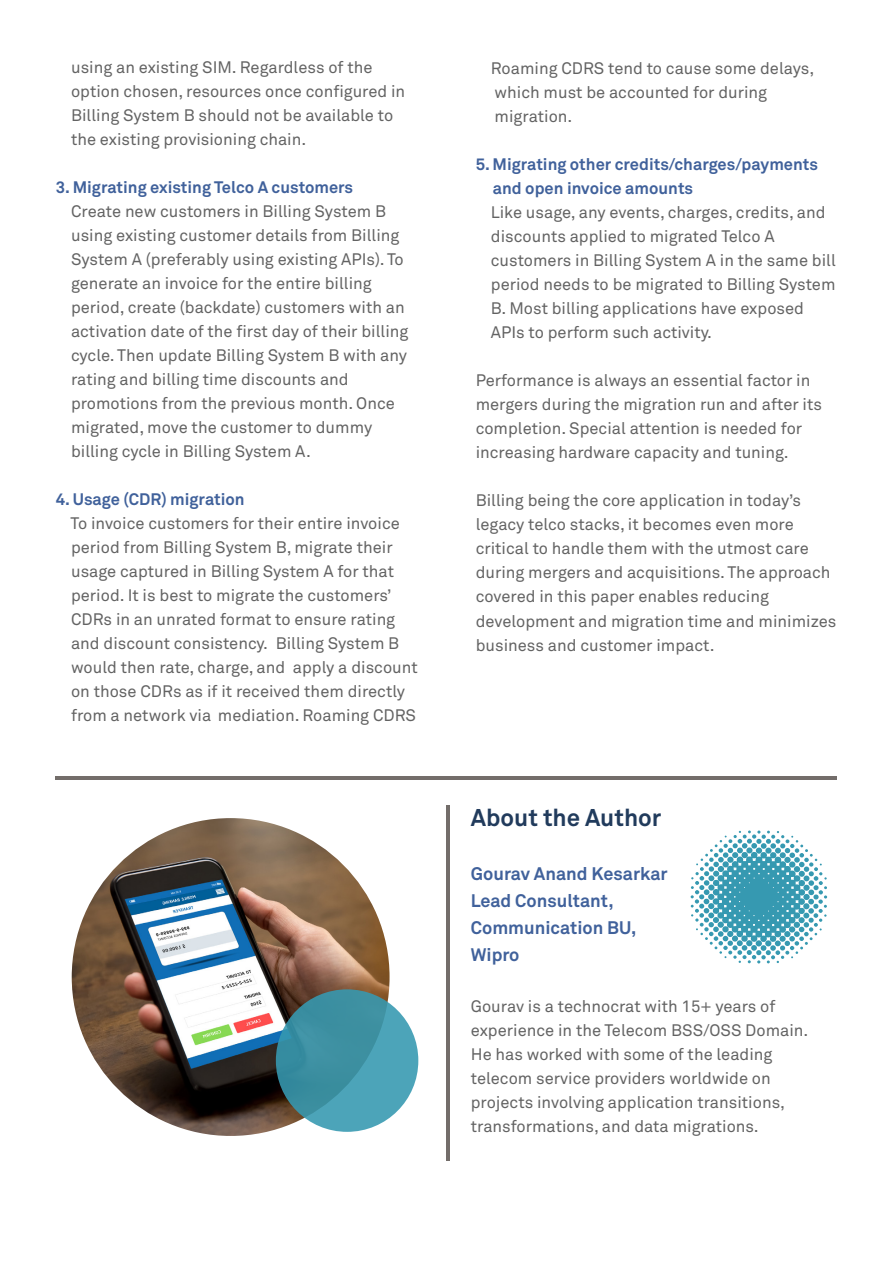
<style>
.page{position:relative;width:893px;height:1263px;background:#fff}
.page>*{position:absolute;margin:0;border:0;box-sizing:border-box;transform-origin:0 0}
.t1{font:700 24px "Wipro Akkurat";color:#213b5c}
.t2{font:700 18px/27px "Wipro Akkurat";color:#40619b}
.t3{font:16.5px/24px "Wipro Akkurat";color:#636363}
.t4{font:700 16.5px/24px "Wipro Akkurat";color:#40619b}
</style>
<div class="page">
<hr style="left:56px;top:776px;width:781px;height:3px;background:#736d6a">
<hr style="left:446px;top:806px;width:3px;height:355px;background:#736d6a">
<img style="left:72px;top:818px;width:318px;height:318px;border-radius:159px">
<svg style="left:276px;top:989px;width:142px;height:143px;fill:#3f91a3"></svg>
<svg style="left:691px;top:830px;width:136px;height:133px"></svg>
<p class="t3" style="left:71px;top:55px;width:336px">using an existing SIM. Regardless of the option chosen, resources once configured in Billing System B should not be available to the existing provisioning chain.</p>
<p class="t4" style="left:56px;top:175px;width:299px">3. Migrating existing Telco A customers</p>
<p class="t3" style="left:71px;top:200px;width:339px">Create new customers in Billing System B using existing customer details from Billing System A (preferably using existing APIs). To generate an invoice for the entire billing period, create (backdate) customers with an activation date of the first day of their billing cycle. Then update Billing System B with any rating and billing time discounts and promotions from the previous month. Once migrated, move the customer to dummy billing cycle in Billing System A.</p>
<p class="t4" style="left:56px;top:487px;width:190px">4. Usage (CDR) migration</p>
<p class="t3" style="left:71px;top:512px;width:349px">To invoice customers for their entire invoice period from Billing System B, migrate their usage captured in Billing System A for that period. It is best to migrate the customers’ CDRs in an unrated format to ensure rating and discount consistency. Billing System B would then rate, charge, and apply a discount on those CDRs as if it received them directly from a network via mediation. Roaming CDRS</p>
<p class="t3" style="left:491px;top:57px;width:325px">Roaming CDRS tend to cause some delays, which must be accounted for during migration.</p>
<p class="t4" style="left:493px;top:152px;width:327px;text-indent:-17px">5. Migrating other credits/charges/payments and open invoice amounts</p>
<p class="t3" style="left:491px;top:201px;width:347px">Like usage, any events, charges, credits, and discounts applied to migrated Telco A customers in Billing System A in the same bill period needs to be migrated to Billing System B. Most billing applications have exposed APIs to perform such activity.</p>
<p class="t3" style="left:476px;top:369px;width:348px">Performance is always an essential factor in mergers during the migration run and after its completion. Special attention is needed for increasing hardware capacity and tuning.</p>
<p class="t3" style="left:476px;top:489px;width:362px">Billing being the core application in today’s legacy telco stacks, it becomes even more critical to handle them with the utmost care during mergers and acquisitions. The approach covered in this paper enables reducing development and migration time and minimizes business and customer impact.</p>
<h1 class="t1" style="left:471px;top:803px;width:192px">About the Author</h1>
<p class="t2" style="left:471px;top:860px;width:198px">Gourav Anand Kesarkar<br>Lead Consultant,<br>Communication BU,<br>Wipro</p>
<p class="t3" style="left:471px;top:995px;width:339px">Gourav is a technocrat with 15+ years of experience in the Telecom BSS/OSS Domain.<br>He has worked with some of the leading telecom service providers worldwide on projects involving application transitions, transformations, and data migrations.</p>
</div>
